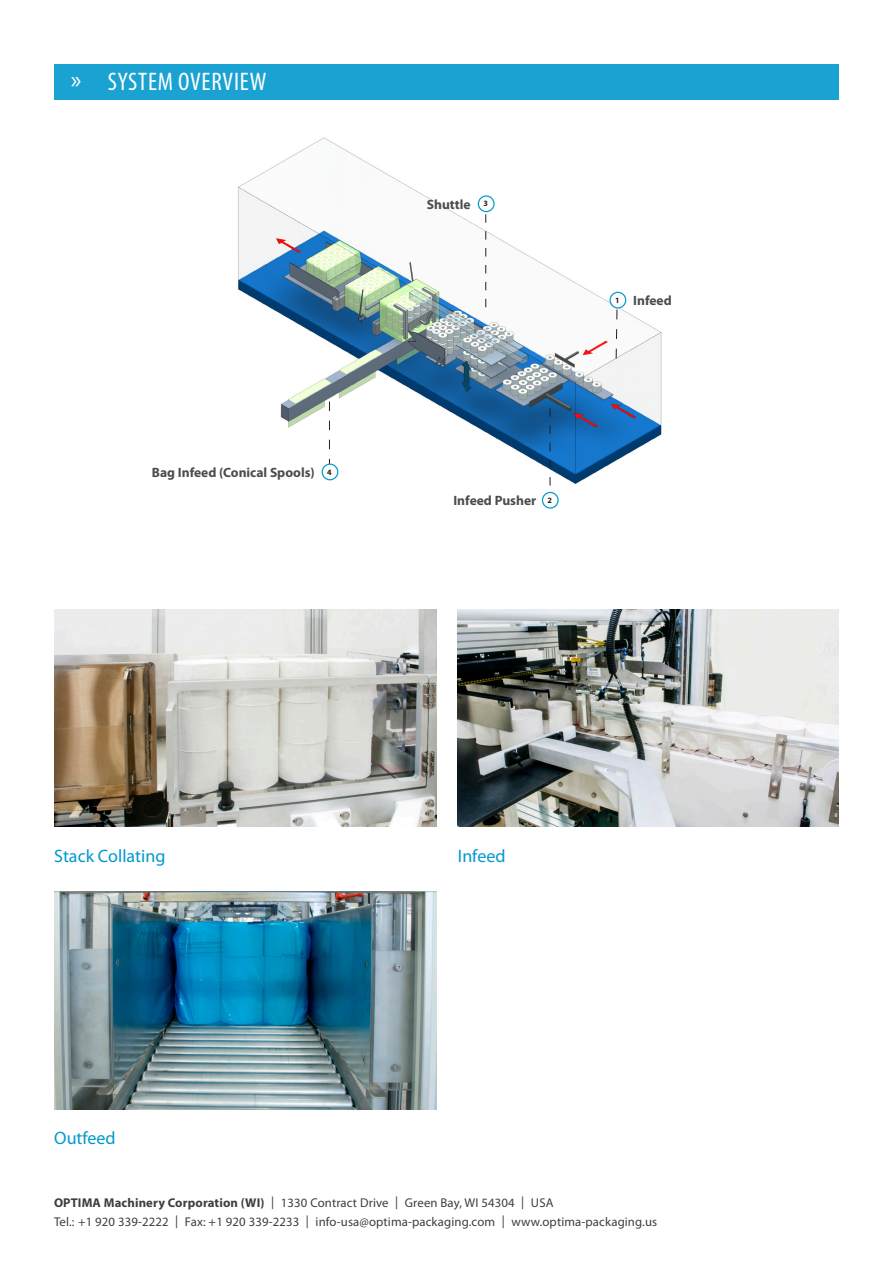
<style>
.page{position:relative;width:893px;height:1263px;background:#fff}
.page>*{position:absolute;margin:0;border:0;box-sizing:border-box;transform-origin:0 0}
.t1{font:condensed 25.5px "Myriad Pro";letter-spacing:.03em;color:#fff}
.t2{font:18px "Myriad Pro";color:#0099cd}
.Fließtext_Produktsei{font:700 13.5px "Myriad Pro";color:#4b4c4d}
.Adresse{font:12.75px/19.5px "Myriad Pro";letter-spacing:.01em;color:#3e3e3f}
.t3{font:700 8.1px "Myriad Pro";color:#231f20}
.s1{font-stretch:normal}
.s2{font-weight:700}
</style>
<div class="page">
<img style="left:238px;top:137px;width:424px;height:372px">
<svg style="left:615px;top:309px;width:3px;height:50px"></svg>
<div style="left:610px;top:292px;width:16px;height:16px;background:#fff;border-radius:50%"></div>
<div style="left:609px;top:292px;width:17px;height:16px;border:1px solid #0099cd;border-radius:50%"></div>
<svg style="left:329px;top:401px;width:1px;height:63px"></svg>
<div style="left:322px;top:464px;width:16px;height:16px;background:#fff;border-radius:50%"></div>
<div style="left:322px;top:464px;width:16px;height:16px;border:1px solid #0099cd;border-radius:50%"></div>
<svg style="left:485px;top:214px;width:1px;height:93px"></svg>
<svg style="left:478px;top:196px;width:16px;height:16px"></svg>
<div style="left:478px;top:195px;width:17px;height:17px;border:1px solid #0099cd;border-radius:50%"></div>
<svg style="left:550px;top:408px;width:1px;height:84px"></svg>
<svg style="left:542px;top:492px;width:16px;height:16px"></svg>
<div style="left:542px;top:492px;width:17px;height:17px;border:1px solid #0099cd;border-radius:50%"></div>
<div style="left:55px;top:64px;width:784px;height:35px;background:#1aa3d2"></div>
<img style="left:457px;top:610px;width:382px;height:217px">
<img style="left:54px;top:610px;width:382px;height:217px">
<img style="left:54px;top:892px;width:382px;height:217px">
<h1 class="t1" style="left:71px;top:66px;width:197px"><span class="s1">»</span> SYSTEM OVERVIEW</h1>
<p class="Fließtext_Produktsei" style="left:152px;top:464px;width:164px">Bag Infeed (Conical Spools)</p>
<p class="t3" style="left:327px;top:467px;width:6px">4</p>
<p class="Fließtext_Produktsei" style="left:427px;top:195px;width:45px">Shuttle</p>
<p class="t3" style="left:483px;top:198px;width:6px">3</p>
<p class="t3" style="left:615px;top:295px;width:6px">1</p>
<p class="Fließtext_Produktsei" style="left:633px;top:292px;width:40px">Infeed</p>
<p class="Fließtext_Produktsei" style="left:453px;top:492px;width:84px">Infeed Pusher</p>
<p class="t3" style="left:548px;top:495px;width:6px">2</p>
<p class="t2" style="left:54px;top:845px;width:113px">Stack Collating</p>
<p class="t2" style="left:458px;top:845px;width:49px">Infeed</p>
<p class="t2" style="left:54px;top:1127px;width:63px">Outfeed</p>
<p class="Adresse" style="left:54px;top:1192px;width:605px"><span class="s2">OPTIMA Machinery Corporation (WI)</span> | 1330 Contract Drive | Green Bay, WI 54304 | USA<br>Tel.: +1 920 339-2222 | Fax: +1 920 339-2233 | info-usa@optima-packaging.com | www.optima-packaging.us</p>
</div>
